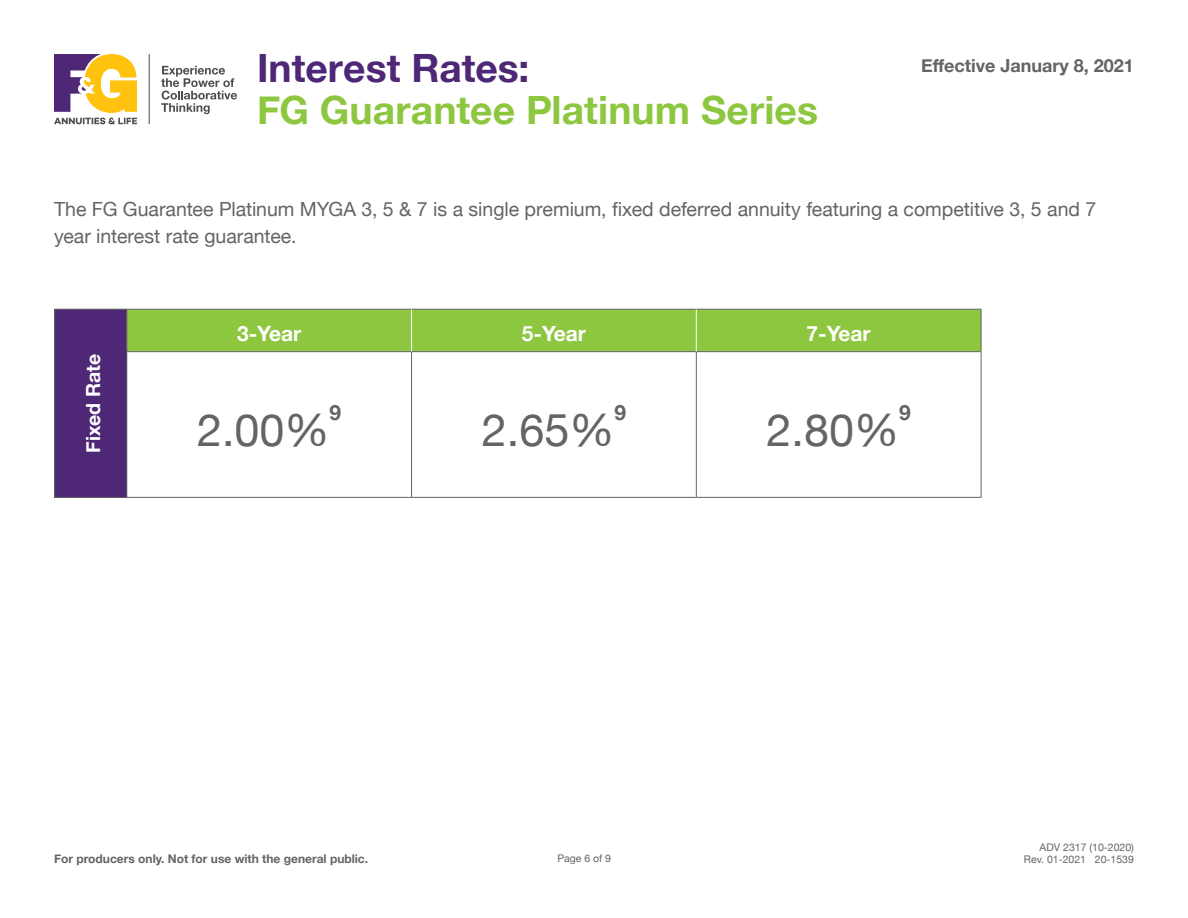
<style>
.page{position:relative;width:1188px;height:918px;background:#fff}
.page>*{position:absolute;margin:0;border:0;box-sizing:border-box;transform-origin:0 0}
.t1{font:45px "Helvetica Neue";color:#636466}
.t2{font:700 39px "Helvetica Neue";letter-spacing:.005em;color:#8dc63f}
.t3{font:700 39px "Helvetica Neue";color:#4f2777}
.t4{font:700 21px "Helvetica Neue";color:#fff}
.t5{font:700 21px "Helvetica Neue";color:#636466}
.t6{font:19.5px/27px "Helvetica Neue";letter-spacing:-.005em;color:#636466}
.t7{font:700 19.5px "Helvetica Neue";color:#fff}
.t8{font:700 18px "Helvetica Neue";color:#636466}
.t9{font:700 12px "Helvetica Neue";color:#636466}
.t10{font:10.5px/12px "Helvetica Neue";color:#636466;text-align:right}
</style>
<div class="page">
<svg style="left:54px;top:54px;width:83px;height:70px"></svg>
<hr style="left:149px;top:54px;width:1px;height:70px;background:#4d4d4f">
<svg style="left:161px;top:66px;width:76px;height:48px"></svg>
<div style="left:55px;top:309px;width:72px;height:188px;background:#4f2777"></div>
<div style="left:128px;top:310px;width:853px;height:41px;background:#8dc63f"></div>
<hr style="left:54px;top:309px;width:73px;height:1px;background:#636466">
<hr style="left:54px;top:310px;width:1px;height:42px;background:#636466">
<hr style="left:54px;top:352px;width:1px;height:145px;background:#636466">
<hr style="left:411px;top:352px;width:1px;height:145px;background:#636466">
<hr style="left:696px;top:352px;width:1px;height:145px;background:#636466">
<hr style="left:981px;top:352px;width:1px;height:145px;background:#636466">
<hr style="left:54px;top:497px;width:73px;height:1px;background:#636466">
<hr style="left:127px;top:497px;width:285px;height:1px;background:#636466">
<hr style="left:412px;top:497px;width:284px;height:1px;background:#636466">
<hr style="left:696px;top:497px;width:285px;height:1px;background:#636466">
<hr style="left:127px;top:352px;width:1px;height:145px;background:#636466">
<hr style="left:127px;top:309px;width:285px;height:1px;background:#636466">
<hr style="left:412px;top:309px;width:284px;height:1px;background:#636466">
<hr style="left:696px;top:309px;width:285px;height:1px;background:#636466">
<hr style="left:981px;top:310px;width:1px;height:41px;background:#636466">
<hr style="left:127px;top:351px;width:285px;height:1px;background:#636466">
<hr style="left:412px;top:351px;width:284px;height:1px;background:#636466">
<hr style="left:696px;top:351px;width:285px;height:1px;background:#636466">
<hr style="left:127px;top:310px;width:1px;height:42px;background:#636466">
<hr style="left:411px;top:310px;width:1px;height:41px;background:#fff">
<hr style="left:696px;top:310px;width:1px;height:41px;background:#fff">
<h2 class="t3" style="left:257px;top:37px;width:274px">Interest Rates:</h2>
<h2 class="t2" style="left:257px;top:79px;width:562px">FG Guarantee Platinum Series</h2>
<p class="t8" style="left:921px;top:51px;width:214px">Effective January 8, 2021</p>
<p class="t6" style="left:54px;top:197px;width:1044px">The FG Guarantee Platinum MYGA 3, 5 &amp; 7 is a single premium, fixed deferred annuity featuring a competitive 3, 5 and 7 year interest rate guarantee.</p>
<p class="t7" style="left:78px;top:453px;width:100px;rotate:-90deg">Fixed Rate</p>
<p class="t4" style="left:237px;top:317px;width:66px">3-Year</p>
<p class="t4" style="left:522px;top:317px;width:66px">5-Year</p>
<p class="t4" style="left:807px;top:317px;width:66px">7-Year</p>
<p class="t5" style="left:330px;top:396px;width:13px">9</p>
<h1 class="t1" style="left:197px;top:397px;width:134px">2.00%</h1>
<p class="t5" style="left:614px;top:396px;width:13px">9</p>
<h1 class="t1" style="left:482px;top:397px;width:134px">2.65%</h1>
<p class="t5" style="left:899px;top:396px;width:13px">9</p>
<h1 class="t1" style="left:767px;top:397px;width:134px">2.80%</h1>
<p class="t9" style="left:54px;top:849px;width:316px">For producers only. Not for use with the general public.</p>
<p class="t10" style="left:557px;top:853px;width:55px">Page 6 of 9</p>
<p class="t10" style="left:1024px;top:841px;width:112px">ADV 2317 (10-2020)<br>Rev. 01-2021 20-1539</p>
</div>
